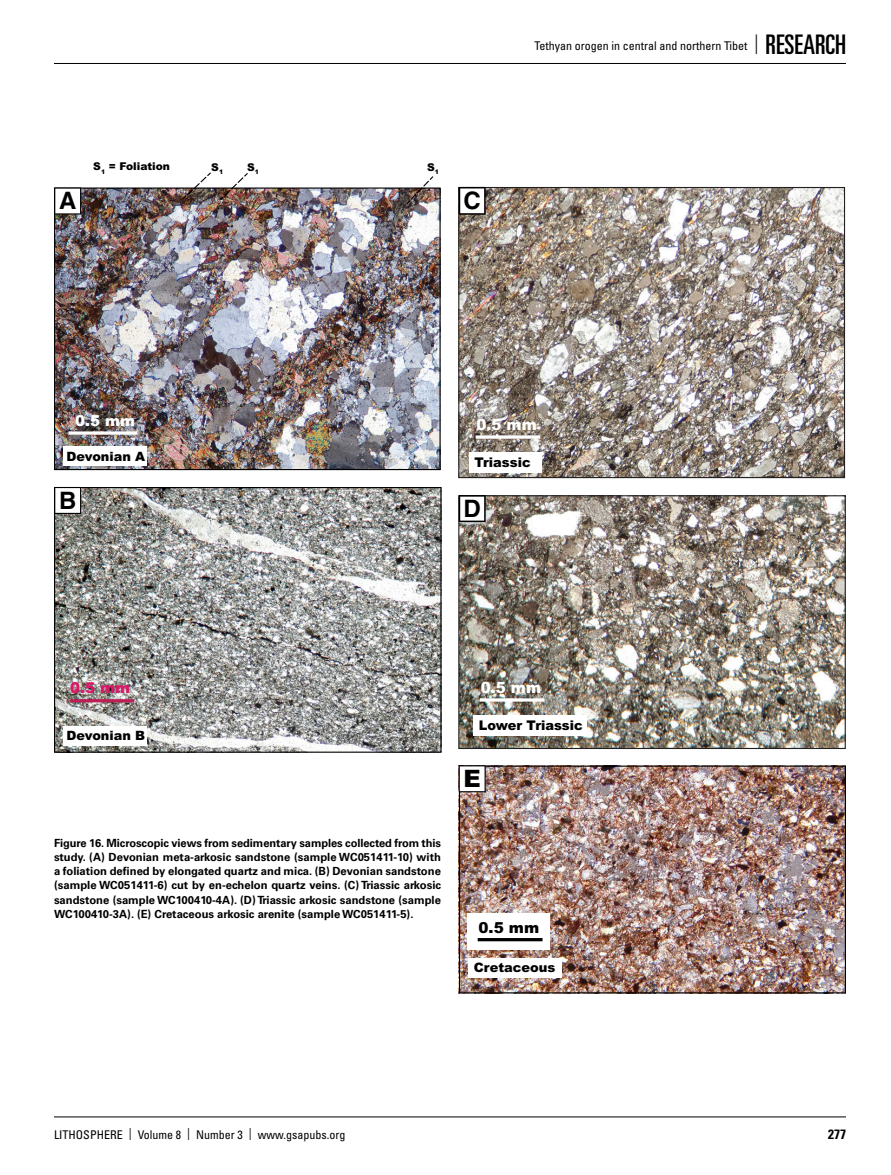
<style>
.page{position:relative;width:891px;height:1175px;background:#fff}
.page>*{position:absolute;margin:0;border:0;box-sizing:border-box;transform-origin:0 0}
.t1{font:ultra-condensed 27px "Univers";color:#000}
.t2{font:700 24px "Helvetica";color:#000}
.t3{font:900 24px "Arial";color:#000}
.t4{font:900 15.6px "Arial";color:#fff}
.t5{font:900 15.15px "Arial";color:#000}
.t6{font:900 15px "Arial";color:#fff}
.t7{font:900 15px "Arial";color:#de1569}
.t8{font:700 condensed 13.5px "Univers";color:#000}
.t9{font:900 13.35px "Arial";color:#000}
.t10{font:900 13.05px "Arial";color:#000}
.t11{font:900 12.9px "Arial";color:#000}
.t12{font:condensed 12px "Univers";color:#000}
.t13{font:700 11.25px/14.2px "Univers";color:#000;text-align:justify}
.t14{font:900 10.65px "Arial";color:#000}
.s1{font-weight:100}
</style>
<div class="page">
<hr style="left:54px;top:63px;width:792px;height:1px;background:#000">
<hr style="left:54px;top:1116px;width:792px;height:1px;background:#000">
<svg style="left:195px;top:172px;width:239px;height:15px"></svg>
<img style="left:54px;top:187px;width:388px;height:566px">
<img style="left:458px;top:186px;width:388px;height:563px">
<img style="left:459px;top:765px;width:387px;height:228px">
<svg style="left:54px;top:187px;width:27px;height:27px"></svg>
<svg style="left:54px;top:487px;width:27px;height:27px"></svg>
<svg style="left:459px;top:495px;width:27px;height:27px"></svg>
<svg style="left:459px;top:187px;width:27px;height:28px"></svg>
<svg style="left:459px;top:765px;width:27px;height:27px"></svg>
<h2 class="t2" style="left:59px;top:186px;width:19px">A</h2>
<p class="t14" style="left:93px;top:158px;width:78px">S<sub>1</sub> = Foliation</p>
<p class="t14" style="left:211px;top:159px;width:13px">S<sub>1</sub></p>
<p class="t14" style="left:247px;top:159px;width:13px">S<sub>1</sub></p>
<p class="t14" style="left:427px;top:159px;width:13px">S<sub>1</sub></p>
<h2 class="t2" style="left:464px;top:186px;width:19px">C</h2>
<p class="t12" style="left:535px;top:38px;width:214px">Tethyan orogen in central and northern Tibet</p>
<h1 class="t1" style="left:754px;top:29px;width:94px"><span class="s1">|</span> RESEARCH</h1>
<h3 class="t6" style="left:75px;top:410px;width:61px">0.5 mm</h3>
<p class="t11" style="left:67px;top:446px;width:80px">Devonian A</p>
<h2 class="t2" style="left:59px;top:486px;width:19px">B</h2>
<h3 class="t4" style="left:476px;top:413px;width:62px">0.5 mm</h3>
<p class="t9" style="left:474px;top:452px;width:58px">Triassic</p>
<h2 class="t2" style="left:464px;top:494px;width:19px">D</h2>
<h3 class="t7" style="left:70px;top:677px;width:61px">0.5 mm</h3>
<p class="t11" style="left:67px;top:726px;width:80px">Devonian B</p>
<p class="t13" style="left:54px;top:835px;width:389px">Figure 16. Microscopic views from sedimentary samples collected from this study. (A) Devonian meta-arkosic sandstone (sample WC051411-10) with a foliation defined by elongated quartz and mica. (B) Devonian sandstone (sample WC051411-6) cut by en-echelon quartz veins. (C) Triassic arkosic sandstone (sample WC100410-4A). (D) Triassic arkosic sandstone (sample WC100410-3A). (E) Cretaceous arkosic arenite (sample WC051411-5).</p>
<h3 class="t4" style="left:481px;top:676px;width:62px">0.5 mm</h3>
<p class="t9" style="left:479px;top:715px;width:106px">Lower Triassic</p>
<h2 class="t3" style="left:464px;top:760px;width:19px">E</h2>
<h3 class="t5" style="left:479px;top:916px;width:62px">0.5 mm</h3>
<p class="t10" style="left:474px;top:958px;width:83px">Cretaceous</p>
<p class="t12" style="left:54px;top:1127px;width:293px">LITHOSPHERE | Volume 8 | Number 3 | www.gsapubs.org</p>
<p class="t8" style="left:828px;top:1125px;width:19px">277</p>
</div>
